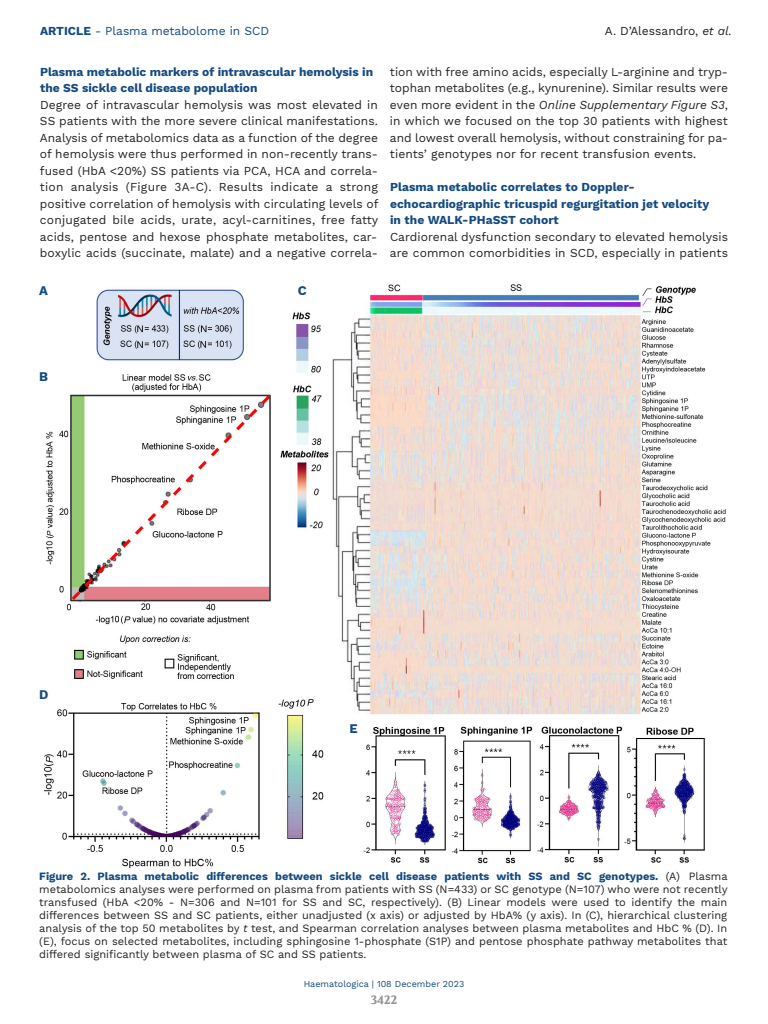
<style>
.page{position:relative;width:768px;height:1024px;background:#fff}
.page>*{position:absolute;margin:0;border:0;box-sizing:border-box;transform-origin:0 0}
.t1{font:700 13px "Work Sans";color:#134a80}
.t2{font:12px/16.5px "Work Sans";letter-spacing:.005em;color:#222221;text-align:justify}
.t3{font:700 12px/16.5px "Work Sans";color:#134a80}
.t4{font:12px "Work Sans";color:#134a80}
.t5{font:700 12px "Volkhov";color:#919190}
.t6{font:11px/13px "Work Sans";color:#222221;text-align:justify}
.t7{font:9px "Work Sans";color:#134a80}
.s1{font-weight:700}
.s2{font-style:italic}
.s3{font-weight:700;color:#134a80}
</style>
<div class="page">
<img style="left:44px;top:280px;width:682px;height:587px">
<p class="t4" style="left:40px;top:24px;width:231px"><span class="s1">ARTICLE</span> - Plasma metabolome in SCD</p>
<p class="t2" style="left:605px;top:23px;width:129px">A. D’Alessandro, <span class="s2">et al.</span></p>
<p class="t3" style="left:40px;top:63px;width:335px">Plasma metabolic markers of intravascular hemolysis in the SS sickle cell disease population</p>
<p class="t2" style="left:40px;top:96px;width:340px">Degree of intravascular hemolysis was most elevated in SS patients with the more severe clinical manifestations.<br>Analysis of metabolomics data as a function of the degree of hemolysis were thus performed in non-recently trans&shy;fused (HbA &lt;20%) SS patients via PCA, HCA and correla&shy;tion analysis (Figure 3A-C). Results indicate a strong positive correlation of hemolysis with circulating levels of conjugated bile acids, urate, acyl-carnitines, free fatty acids, pentose and hexose phosphate metabolites, car&shy;boxylic acids (succinate, malate) and a negative correla-</p>
<p class="t1" style="left:39px;top:283px;width:10px">A</p>
<p class="t1" style="left:298px;top:283px;width:10px">C</p>
<p class="t2" style="left:390px;top:63px;width:340px">tion with free amino acids, especially L-arginine and tryp&shy;tophan metabolites (e.g., kynurenine). Similar results were even more evident in the <span class="s2">Online Supplementary Figure S3</span>, in which we focused on the top 30 patients with highest and lowest overall hemolysis, without constraining for pa&shy;tients’ genotypes nor for recent transfusion events.</p>
<p class="t3" style="left:390px;top:179px;width:321px">Plasma metabolic correlates to Doppler&shy;echocardiographic tricuspid regurgitation jet velocity in the WALK-PHaSST cohort</p>
<p class="t2" style="left:390px;top:228px;width:340px">Cardiorenal dysfunction secondary to elevated hemolysis are common comorbidities in SCD, especially in patients</p>
<p class="t1" style="left:39px;top:368px;width:10px">B</p>
<p class="t1" style="left:39px;top:687px;width:11px">D</p>
<p class="t1" style="left:350px;top:721px;width:10px">E</p>
<p class="t6" style="left:39px;top:870px;width:690px"><span class="s3">Figure 2. Plasma metabolic differences between sickle cell disease patients with SS and SC genotypes.</span> (A) Plasma metabolomics analyses were performed on plasma from patients with SS (N=433) or SC genotype (N=107) who were not recently transfused (HbA &lt;20% - N=306 and N=101 for SS and SC, respectively). (B) Linear models were used to identify the main differences between SS and SC patients, either unadjusted (x axis) or adjusted by HbA% (y axis). In (C), hierarchical clustering analysis of the top 50 metabolites by <span class="s2">t</span> test, and Spearman correlation analyses between plasma metabolites and HbC % (D). In (E), focus on selected metabolites, including sphingosine 1-phosphate (S1P) and pentose phosphate pathway metabolites that differed significantly between plasma of SC and SS patients.</p>
<p class="t7" style="left:304px;top:978px;width:162px">Haematologica | 108 December 2023</p>
<p class="t5" style="left:371px;top:992px;width:28px">3422</p>
</div>
